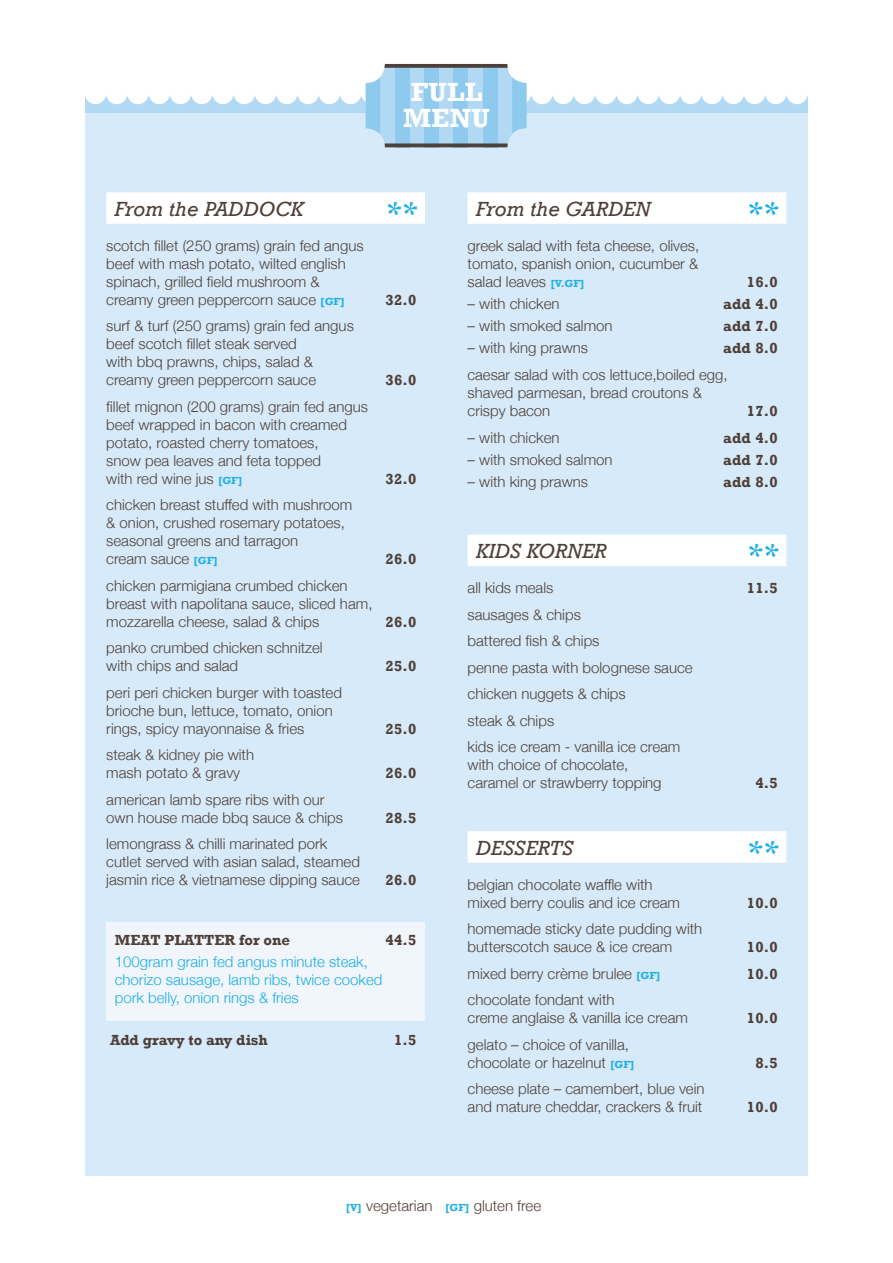
<style>
.page{position:relative;width:893px;height:1263px;background:#fff}
.page>*{position:absolute;margin:0;border:0;box-sizing:border-box;transform-origin:0 0}
.t1{font:italic 30px "Rockwell";color:#1dafe5}
.t2{font:700 27px/26.4px "Rockwell";letter-spacing:.01em;color:#fff}
.t3{font:italic 21px "Rockwell";letter-spacing:.01em;color:#4f4039}
.t4{font:300 15px/18px "Helvetica Neue";color:#4f4039}
.t5{font:700 15px "Rockwell";color:#4f4039}
.t6{font:300 15px/18px "Helvetica Neue";color:#1dafe5}
.s1{font-family:"Rockwell";font-weight:700;font-size:10.5px;color:#1dafe5}
</style>
<div class="page">
<div style="left:85px;top:113px;width:722px;height:1062px;background:#d6eaf9"></div>
<svg style="left:366px;top:64px;width:160px;height:83px;fill:#b1d9f4"></svg>
<div style="left:483px;top:64px;width:14px;height:83px;background:#8ec9ee"></div>
<div style="left:453px;top:64px;width:15px;height:83px;background:#8ec9ee"></div>
<div style="left:424px;top:64px;width:15px;height:83px;background:#8ec9ee"></div>
<div style="left:395px;top:64px;width:14px;height:83px;background:#8ec9ee"></div>
<svg style="left:85px;top:77px;width:723px;height:57px"></svg>
<svg style="left:384px;top:64px;width:124px;height:4px"></svg>
<svg style="left:385px;top:143px;width:123px;height:4px"></svg>
<div style="left:106px;top:192px;width:319px;height:32px;background:#fff"></div>
<div style="left:106px;top:922px;width:319px;height:98px;background:#f1f6fc"></div>
<div style="left:468px;top:192px;width:318px;height:32px;background:#fff"></div>
<div style="left:468px;top:535px;width:318px;height:31px;background:#fff"></div>
<div style="left:468px;top:831px;width:318px;height:32px;background:#fff"></div>
<h2 class="t2" style="left:403px;top:79px;width:88px">FULL<br>MENU</h2>
<h3 class="t3" style="left:115px;top:197px;width:190px">From the PADDOCK</h3>
<h1 class="t1" style="left:385px;top:194px;width:33px">**</h1>
<p class="t4" style="left:106px;top:235px;width:259px">scotch fillet (250 grams) grain fed angus beef with mash potato, wilted english spinach, grilled field mushroom &amp; creamy green peppercorn sauce <span class="s1">[gf]</span></p>
<p class="t5" style="left:385px;top:291px;width:33px">32.0</p>
<p class="t4" style="left:106px;top:316px;width:249px">surf &amp; turf (250 grams) grain fed angus beef scotch fillet steak served<br>with bbq prawns, chips, salad &amp; creamy green peppercorn sauce</p>
<p class="t4" style="left:106px;top:396px;width:263px">fillet mignon (200 grams) grain fed angus beef wrapped in bacon with creamed potato, roasted cherry tomatoes,<br>snow pea leaves and feta topped<br>with red wine jus <span class="s1">[gf]</span></p>
<p class="t4" style="left:106px;top:495px;width:248px">chicken breast stuffed with mushroom &amp; onion, crushed rosemary potatoes, seasonal greens and tarragon<br>cream sauce <span class="s1">[gf]</span></p>
<p class="t4" style="left:106px;top:575px;width:268px">chicken parmigiana crumbed chicken breast with napolitana sauce, sliced ham, mozzarella cheese, salad &amp; chips</p>
<p class="t4" style="left:106px;top:638px;width:218px">panko crumbed chicken schnitzel with chips and salad</p>
<p class="t4" style="left:106px;top:682px;width:237px">peri peri chicken burger with toasted brioche bun, lettuce, tomato, onion rings, spicy mayonnaise &amp; fries</p>
<p class="t4" style="left:106px;top:745px;width:149px">steak &amp; kidney pie with mash potato &amp; gravy</p>
<p class="t4" style="left:106px;top:789px;width:238px">american lamb spare ribs with our own house made bbq sauce &amp; chips</p>
<p class="t4" style="left:106px;top:834px;width:255px">lemongrass &amp; chilli marinated pork cutlet served with asian salad, steamed jasmin rice &amp; vietnamese dipping sauce</p>
<p class="t5" style="left:385px;top:371px;width:33px">36.0</p>
<p class="t5" style="left:385px;top:470px;width:33px">32.0</p>
<p class="t5" style="left:385px;top:550px;width:33px">26.0</p>
<p class="t5" style="left:385px;top:613px;width:33px">26.0</p>
<p class="t5" style="left:385px;top:657px;width:33px">25.0</p>
<p class="t5" style="left:385px;top:720px;width:33px">25.0</p>
<p class="t5" style="left:385px;top:764px;width:33px">26.0</p>
<p class="t5" style="left:385px;top:809px;width:33px">28.5</p>
<p class="t5" style="left:385px;top:871px;width:33px">26.0</p>
<p class="t5" style="left:115px;top:931px;width:177px">MEAT PLATTER for one</p>
<p class="t5" style="left:385px;top:931px;width:33px">44.5</p>
<p class="t6" style="left:115px;top:952px;width:269px">100gram grain fed angus minute steak, chorizo sausage, lamb ribs, twice cooked pork belly, onion rings &amp; fries</p>
<p class="t5" style="left:110px;top:1030px;width:159px">Add gravy to any dish</p>
<p class="t5" style="left:394px;top:1030px;width:24px">1.5</p>
<h3 class="t3" style="left:476px;top:197px;width:176px">From the GARDEN</h3>
<h1 class="t1" style="left:746px;top:194px;width:33px">**</h1>
<p class="t4" style="left:468px;top:235px;width:233px;text-align:justify">greek salad with feta cheese, olives, tomato, spanish onion, cucumber &amp; salad leaves <span class="s1">[v.gf]</span></p>
<p class="t5" style="left:747px;top:273px;width:33px">16.0</p>
<p class="t4" style="left:468px;top:293px;width:93px">– with chicken</p>
<p class="t5" style="left:723px;top:295px;width:56px">add 4.0</p>
<p class="t4" style="left:468px;top:316px;width:147px">– with smoked salmon</p>
<p class="t5" style="left:723px;top:317px;width:56px">add 7.0</p>
<p class="t4" style="left:468px;top:338px;width:122px">– with king prawns</p>
<p class="t5" style="left:723px;top:339px;width:56px">add 8.0</p>
<p class="t4" style="left:468px;top:365px;width:261px">caesar salad with cos lettuce,boiled egg, shaved parmesan, bread croutons &amp; crispy bacon</p>
<p class="t5" style="left:747px;top:402px;width:33px">17.0</p>
<p class="t4" style="left:468px;top:427px;width:93px">– with chicken</p>
<p class="t5" style="left:723px;top:428px;width:56px">add 4.0</p>
<p class="t4" style="left:468px;top:449px;width:147px">– with smoked salmon</p>
<p class="t5" style="left:723px;top:451px;width:56px">add 7.0</p>
<p class="t4" style="left:468px;top:472px;width:122px">– with king prawns</p>
<p class="t5" style="left:723px;top:473px;width:56px">add 8.0</p>
<h3 class="t3" style="left:476px;top:539px;width:132px">KIDS KORNER</h3>
<h1 class="t1" style="left:746px;top:537px;width:33px">**</h1>
<p class="t4" style="left:468px;top:578px;width:87px">all kids meals</p>
<p class="t5" style="left:747px;top:579px;width:33px">11.5</p>
<p class="t4" style="left:468px;top:600px;width:227px;line-height:26.5px">sausages &amp; chips<br>battered fish &amp; chips<br>penne pasta with bolognese sauce chicken nuggets &amp; chips<br>steak &amp; chips<br>kids ice cream - vanilla ice cream</p>
<p class="t4" style="left:468px;top:755px;width:195px">with choice of chocolate, caramel or strawberry topping</p>
<p class="t5" style="left:755px;top:774px;width:24px">4.5</p>
<h3 class="t3" style="left:476px;top:835px;width:99px">DESSERTS</h3>
<h1 class="t1" style="left:746px;top:833px;width:33px">**</h1>
<p class="t4" style="left:468px;top:874px;width:214px">belgian chocolate waffle with mixed berry coulis and ice cream</p>
<p class="t5" style="left:747px;top:893px;width:33px">10.0</p>
<p class="t4" style="left:468px;top:919px;width:236px">homemade sticky date pudding with butterscotch sauce &amp; ice cream</p>
<p class="t5" style="left:747px;top:938px;width:33px">10.0</p>
<p class="t4" style="left:468px;top:963px;width:195px">mixed berry crème brulee <span class="s1">[gf]</span></p>
<p class="t5" style="left:747px;top:964px;width:33px">10.0</p>
<p class="t4" style="left:468px;top:990px;width:222px">chocolate fondant with<br>creme anglaise &amp; vanilla ice cream</p>
<p class="t5" style="left:747px;top:1009px;width:33px">10.0</p>
<p class="t4" style="left:468px;top:1034px;width:168px">gelato – choice of vanilla, chocolate or hazelnut <span class="s1">[gf]</span></p>
<p class="t4" style="left:468px;top:1079px;width:239px">cheese plate – camembert, blue vein and mature cheddar, crackers &amp; fruit</p>
<p class="t5" style="left:755px;top:1053px;width:24px">8.5</p>
<p class="t5" style="left:747px;top:1098px;width:33px">10.0</p>
<p class="t4" style="left:346px;top:1195px;width:197px"><span class="s1">[v]</span> vegetarian <span class="s1">[gf]</span> gluten free</p>
</div>
